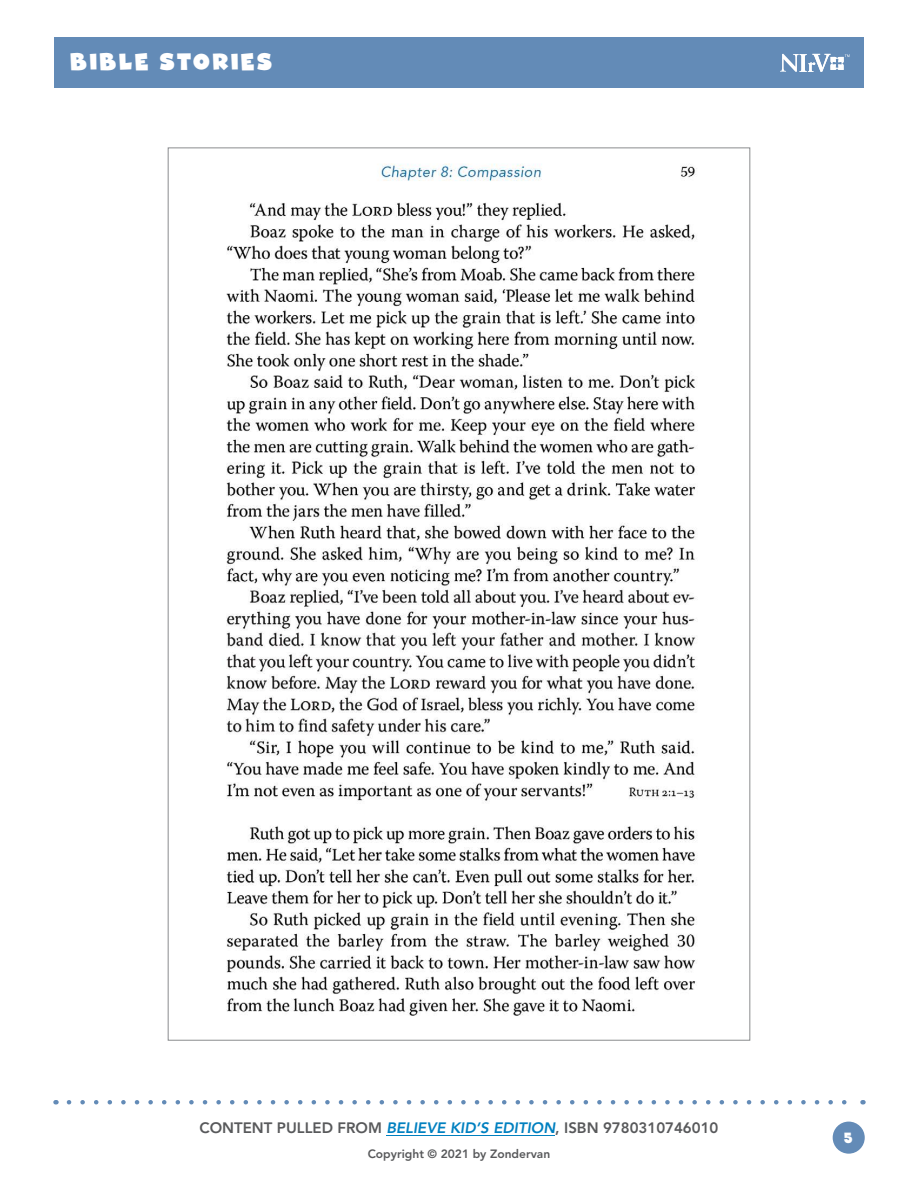
<style>
.page{position:relative;width:918px;height:1188px;background:#fff}
.page>*{position:absolute;margin:0;border:0;box-sizing:border-box;transform-origin:0 0}
.t1{font:24px "Ghost Kid AOE Pro";letter-spacing:.12em;color:#fff}
.t2{font:800 15px "Avenir";color:#58595b}
.t3{font:15px "Ghost Kid AOE Pro";color:#fff}
.t4{font:800 12px "Avenir";color:#58595b}
.s1{font-style:italic;color:#0080c0}
</style>
<div class="page">
<div style="left:54px;top:37px;width:810px;height:51px;background:#638bb7"></div>
<svg style="left:780px;top:54px;width:70px;height:18px"></svg>
<svg style="left:69px;top:1100px;width:778px;height:4px"></svg>
<div style="left:833px;top:1122px;width:32px;height:32px;background:#638bb7;border-radius:50%"></div>
<img style="left:226px;top:163px;width:471px;height:853px">
<hr style="left:386px;top:1135px;width:169px;height:1px;background:#0080c0">
<h1 class="t1" style="left:71px;top:47px;width:203px">BIBLE STORIES</h1>
<p class="t2" style="left:200px;top:1119px;width:520px">CONTENT PULLED FROM <span class="s1">BELIEVE KID’S EDITION</span>, ISBN 9780310746010</p>
<p class="t4" style="left:368px;top:1147px;width:184px">Copyright © 2021 by Zondervan</p>
<p class="t3" style="left:844px;top:1128px;width:10px">5</p>
</div>
